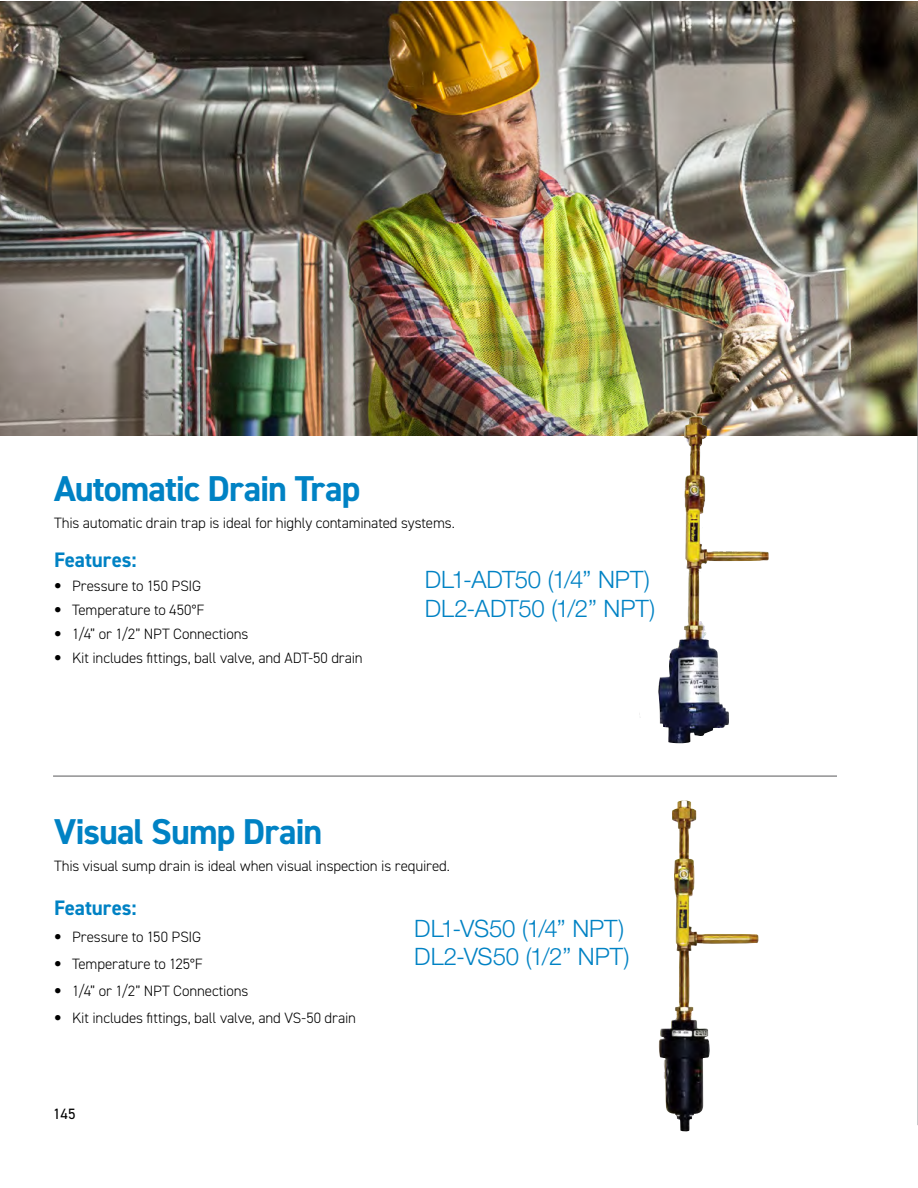
<style>
.page{position:relative;width:918px;height:1188px;background:#fff}
.page>*{position:absolute;margin:0;border:0;box-sizing:border-box;transform-origin:0 0}
.t1{font:700 36px "DIN2014";letter-spacing:-.025em;color:#0082c4}
.t2{font:300 24px/28.8px "Helvetica Neue LT Std";letter-spacing:-.005em;color:#0082c4}
.t3{font:700 21px "DIN2014";letter-spacing:-.005em;color:#0082c4}
.t4{font:300 15px "DIN2014";letter-spacing:-.01em;color:#000}
.t5{font:15px "DIN2014";color:#000}
.s1{font-family:"Helvetica Neue LT Std"}
</style>
<div class="page">
<img style="left:0;top:2px;width:918px;height:434px">
<hr style="left:917px;top:158px;width:1px;height:967px;background:#939598">
<img style="left:657px;top:417px;width:112px;height:327px">
<img style="left:658px;top:802px;width:101px;height:330px">
<hr style="left:53px;top:776px;width:784px;height:1px;background:#58595b">
<h1 class="t1" style="left:54px;top:465px;width:308px">Automatic Drain Trap</h1>
<p class="t4" style="left:54px;top:514px;width:402px">This automatic drain trap is ideal for highly contaminated systems.</p>
<h3 class="t3" style="left:54px;top:546px;width:84px">Features:</h3>
<p class="t4" style="left:54px;top:577px;width:149px"><span class="s1">•</span> Pressure to 150 PSIG</p>
<p class="t4" style="left:54px;top:601px;width:152px"><span class="s1">•</span> Temperature to 450°F</p>
<p class="t4" style="left:54px;top:625px;width:196px"><span class="s1">•</span> 1/4” or 1/2” NPT Connections</p>
<p class="t4" style="left:54px;top:649px;width:310px"><span class="s1">•</span> Kit includes fittings, ball valve, and ADT-50 drain</p>
<h2 class="t2" style="left:425px;top:565px;width:232px">DL1-ADT50 (1/4” NPT)<br>DL2-ADT50 (1/2” NPT)</h2>
<h1 class="t1" style="left:54px;top:808px;width:270px">Visual Sump Drain</h1>
<p class="t4" style="left:54px;top:857px;width:398px">This visual sump drain is ideal when visual inspection is required.</p>
<h3 class="t3" style="left:54px;top:893px;width:84px">Features:</h3>
<p class="t4" style="left:54px;top:927px;width:149px"><span class="s1">•</span> Pressure to 150 PSIG</p>
<p class="t4" style="left:54px;top:954px;width:151px"><span class="s1">•</span> Temperature to 125°F</p>
<p class="t4" style="left:54px;top:981px;width:196px"><span class="s1">•</span> 1/4” or 1/2” NPT Connections</p>
<p class="t4" style="left:54px;top:1008px;width:304px"><span class="s1">•</span> Kit includes fittings, ball valve, and VS-50 drain</p>
<h2 class="t2" style="left:414px;top:913px;width:217px">DL1-VS50 (1/4” NPT)<br>DL2-VS50 (1/2” NPT)</h2>
<p class="t5" style="left:53px;top:1104px;width:24px">145</p>
</div>
